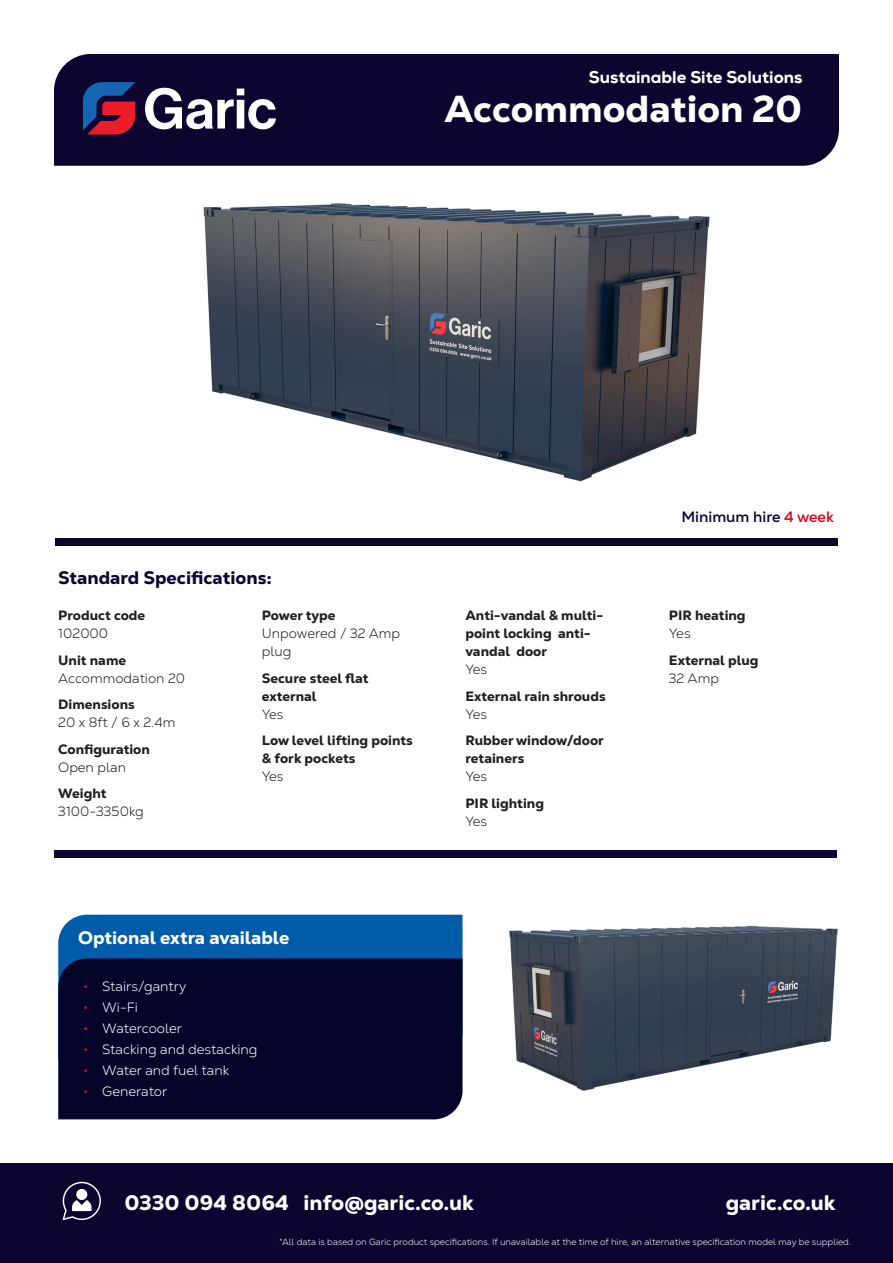
<style>
.page{position:relative;width:893px;height:1263px;background:#fff}
.page>*{position:absolute;margin:0;border:0;box-sizing:border-box;transform-origin:0 0}
.Product_name{font:800 37.5px "Nexa Text";color:#fff}
.t1{font:800 21px "Nexa Text";color:#fff}
.heading{font:800 18px "Nexa Text";color:#0d0530}
.heading-2{font:800 18px "Nexa Text";color:#fff}
.t2{font:800 16.8px "Nexa";color:#fff}
.t3{font:700 15px "Nexa Text";color:#0d0530}
.Table_bold{font:800 13.5px/18px "Nexa Text";color:#231f20}
.Table_bold-2{font:300 13.5px/18px "Nexa Text";color:#231f20}
.t4{font:300 13.5px "Nexa Text";color:#fff}
.t5{font:300 9px "Nexa Text";color:#fff}
.s1{font-weight:300}
.s2{font-weight:800}
.s3{font-weight:200;font-size:15px;color:#e3051b}
.s4{color:#e3051b}
</style>
<div class="page">
<div style="left:0;top:1163px;width:893px;height:100px;background:#0d0530"></div>
<svg style="left:63px;top:1182px;width:38px;height:38px"></svg>
<div style="left:76px;top:1189px;width:11px;height:11px;background:#fff;border-radius:50%"></div>
<div style="left:54px;top:54px;width:785px;height:112px;background:#0d0530"></div>
<svg style="left:83px;top:82px;width:52px;height:52px;background:#622e5a"></svg>
<svg style="left:145px;top:88px;width:131px;height:41px"></svg>
<div style="left:55px;top:538px;width:783px;height:7px;background:#0d0530"></div>
<div style="left:54px;top:850px;width:783px;height:8px;background:#0d0530"></div>
<img style="left:203px;top:203px;width:507px;height:279px">
<img style="left:509px;top:925px;width:329px;height:166px">
<div style="left:58px;top:915px;width:405px;height:43px;background:#005ca9"></div>
<div style="left:58px;top:958px;width:405px;height:161px;background:#05052c"></div>
<p class="t2" style="left:589px;top:66px;width:215px">Sustainable Site Solutions</p>
<p class="Product_name" style="left:445px;top:85px;width:359px">Accommodation 20</p>
<p class="heading" style="left:58px;top:567px;width:215px">Standard Specifications:</p>
<p class="Table_bold" style="left:58px;top:606px;width:88px">Product code<br><span class="s1">102000</span></p>
<p class="Table_bold-2" style="left:58px;top:651px;width:128px"><span class="s2">Unit name<br></span>Accommodation 20</p>
<p class="Table_bold-2" style="left:58px;top:695px;width:119px"><span class="s2">Dimensions<br></span>20 x 8ft / 6 x 2.4m</p>
<p class="Table_bold" style="left:58px;top:740px;width:93px">Configuration<br><span class="s1">Open plan</span></p>
<p class="Table_bold-2" style="left:58px;top:784px;width:87px"><span class="s2">Weight<br></span>3100-3350kg</p>
<p class="Table_bold-2" style="left:262px;top:606px;width:140px"><span class="s2">Power type<br></span>Unpowered / 32 Amp plug</p>
<p class="Table_bold" style="left:262px;top:669px;width:108px">Secure steel flat external<br><span class="s1">Yes</span></p>
<p class="Table_bold" style="left:262px;top:731px;width:152px">Low level lifting points &amp; fork pockets<br><span class="s1">Yes</span></p>
<p class="heading-2" style="left:78px;top:926px;width:213px">Optional extra available</p>
<p class="t4" style="left:83px;top:978px;width:105px"><span class="s3">•</span> Stairs/gantry</p>
<p class="t4" style="left:83px;top:999px;width:57px"><span class="s3">•</span> Wi-Fi</p>
<p class="t4" style="left:83px;top:1020px;width:101px"><span class="s3">•</span> Watercooler</p>
<p class="t4" style="left:83px;top:1041px;width:176px"><span class="s3">•</span> Stacking and destacking</p>
<p class="t4" style="left:83px;top:1062px;width:148px"><span class="s3">•</span> Water and fuel tank</p>
<p class="t4" style="left:83px;top:1083px;width:86px"><span class="s3">•</span> Generator</p>
<p class="Table_bold" style="left:465px;top:606px;width:139px">Anti-vandal &amp; multi&shy;point locking anti&shy;vandal door<br><span class="s1">Yes</span></p>
<p class="Table_bold" style="left:465px;top:687px;width:142px">External rain shrouds<br><span class="s1">Yes</span></p>
<p class="Table_bold" style="left:465px;top:731px;width:140px">Rubber window/door retainers<br><span class="s1">Yes</span></p>
<p class="Table_bold" style="left:465px;top:794px;width:80px">PIR lighting<br><span class="s1">Yes</span></p>
<p class="t3" style="left:681px;top:507px;width:154px">Minimum hire <span class="s4">4 week</span></p>
<p class="Table_bold" style="left:669px;top:606px;width:78px">PIR heating<br><span class="s1">Yes</span></p>
<p class="Table_bold" style="left:669px;top:651px;width:91px">External plug<br><span class="s1">32 Amp</span></p>
<h2 class="t1" style="left:124px;top:1189px;width:351px">0330 094 8064 info@garic.co.uk</h2>
<h2 class="t1" style="left:726px;top:1189px;width:111px">garic.co.uk</h2>
<p class="t5" style="left:279px;top:1236px;width:573px">*All data is based on Garic product specifications. If unavailable at the time of hire, an alternative specification model may be supplied.</p>
</div>
